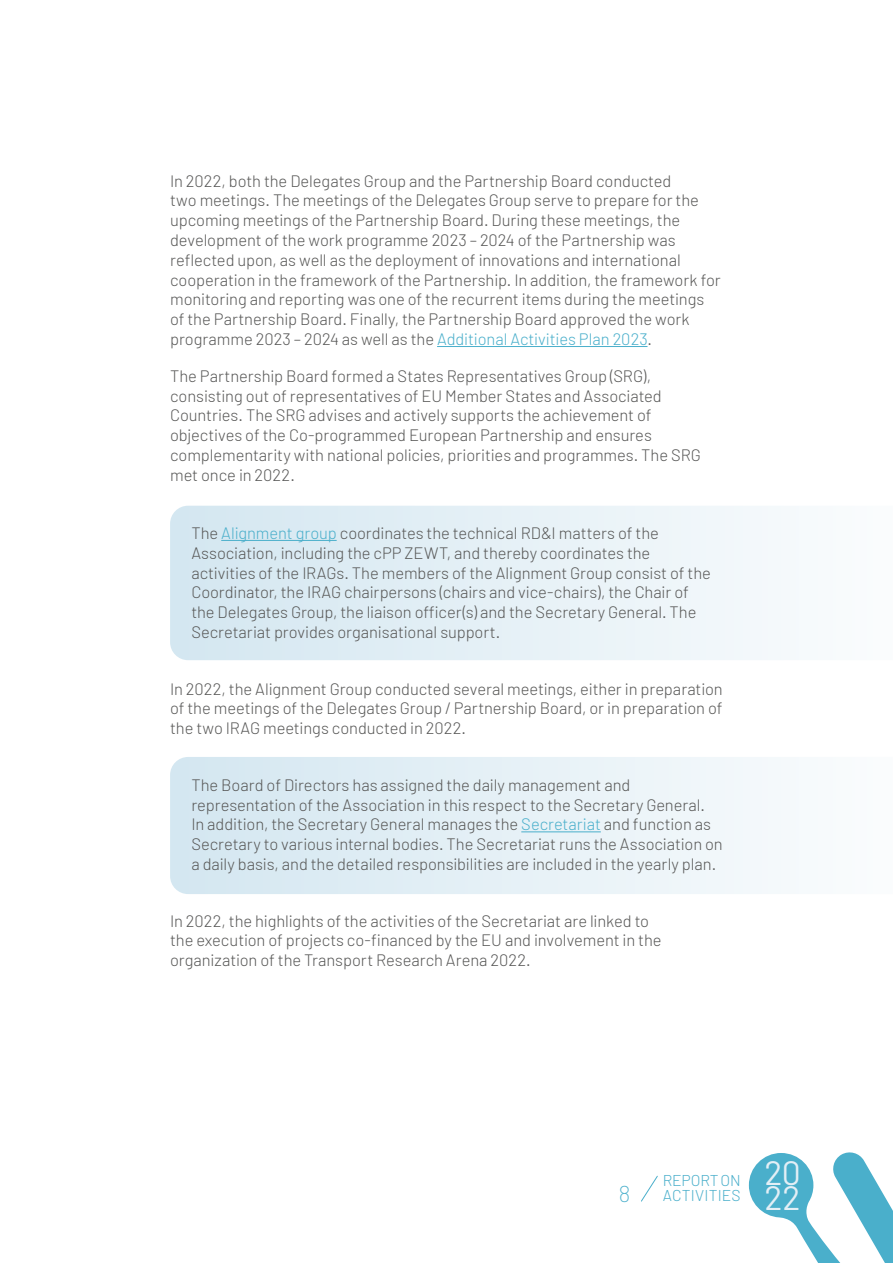
<style>
.page{position:relative;width:893px;height:1263px;background:#fff}
.page>*{position:absolute;margin:0;border:0;box-sizing:border-box;transform-origin:0 0}
.t1{font:33.6px "Barlow";color:#e3eff6}
.t2{font:200 22.8px "Barlow";color:#4aafcb}
.body{font:300 16.5px/19.8px "Barlow";letter-spacing:-.005em;color:#575756}
.t3{font:300 15.6px/15.8px "Barlow";letter-spacing:.005em;color:#4aafcb}
.s1{color:#4aafcb}
</style>
<div class="page">
<svg style="left:749px;top:1152px;width:144px;height:111px"></svg>
<svg style="left:641px;top:1175px;width:17px;height:27px"></svg>
<svg style="left:170px;top:506px;width:611px;height:154px;fill:#e4f0f6"></svg>
<svg style="left:170px;top:757px;width:611px;height:137px;fill:#e4f0f6"></svg>
<hr style="left:437px;top:346px;width:210px;height:1px;background:#4aafcb">
<hr style="left:221px;top:540px;width:116px;height:1px;background:#4aafcb">
<hr style="left:521px;top:831px;width:80px;height:1px;background:#4aafcb">
<p class="body" style="left:170px;top:170px;width:552px">In 2022, both the Delegates Group and the Partnership Board conducted<br>two meetings. The meetings of the Delegates Group serve to prepare for the upcoming meetings of the Partnership Board. During these meetings, the development of the work programme 2023 – 2024 of the Partnership was reflected upon, as well as the deployment of innovations and international cooperation in the framework of the Partnership. In addition, the framework for monitoring and reporting was one of the recurrent items during the meetings of the Partnership Board. Finally, the Partnership Board approved the work programme 2023 – 2024 as well as the <span class="s1">Additional Activities Plan 2023</span>.</p>
<p class="body" style="left:170px;top:366px;width:532px">The Partnership Board formed a States Representatives Group (SRG), consisting out of representatives of EU Member States and Associated Countries. The SRG advises and actively supports the achievement of objectives of the Co-programmed European Partnership and ensures complementarity with national policies, priorities and programmes. The SRG met once in 2022.</p>
<p class="body" style="left:191px;top:523px;width:521px">The <span class="s1">Alignment group</span> coordinates the technical RD&amp;I matters of the Association, including the cPP ZEWT, and thereby coordinates the activities of the IRAGs. The members of the Alignment Group consist of the Coordinator, the IRAG chairpersons (chairs and vice-chairs), the Chair of the Delegates Group, the liaison officer(s) and the Secretary General. The Secretariat provides organisational support.</p>
<p class="body" style="left:170px;top:678px;width:554px;text-align:justify">In 2022, the Alignment Group conducted several meetings, either in preparation of the meetings of the Delegates Group / Partnership Board, or in preparation of the two IRAG meetings conducted in 2022.</p>
<p class="body" style="left:191px;top:774px;width:533px">The Board of Directors has assigned the daily management and representation of the Association in this respect to the Secretary General.<br>In addition, the Secretary General manages the <span class="s1">Secretariat</span> and function as Secretary to various internal bodies. The Secretariat runs the Association on a daily basis, and the detailed responsibilities are included in the yearly plan.</p>
<p class="body" style="left:170px;top:910px;width:493px">In 2022, the highlights of the activities of the Secretariat are linked to the execution of projects co-financed by the EU and involvement in the organization of the Transport Research Arena 2022.</p>
<h1 class="t1" style="left:764px;top:1152px;width:38px">20</h1>
<p class="t3" style="left:663px;top:1172px;width:80px">REPORT ON<br>ACTIVITIES</p>
<h2 class="t2" style="left:619px;top:1179px;width:13px">8</h2>
<h1 class="t1" style="left:764px;top:1177px;width:37px">22</h1>
</div>
